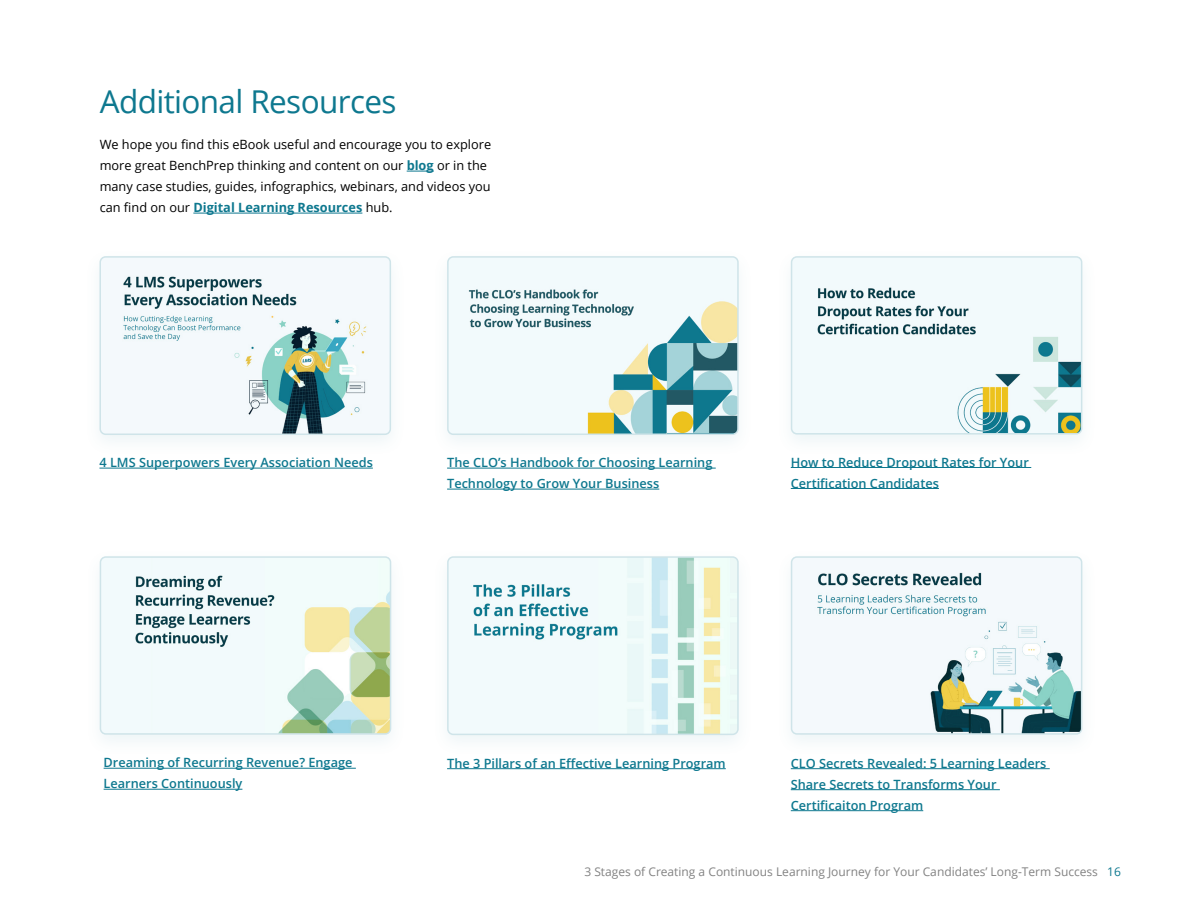
<style>
.page{position:relative;width:1188px;height:918px;background:#fff}
.page>*{position:absolute;margin:0;border:0;box-sizing:border-box;transform-origin:0 0}
.t1{font:31.5px "Open Sans";letter-spacing:-.02em;color:#0e788f}
.t2{font:600 12.75px/21px "Open Sans";color:#0e788f}
.t3{font:12.75px/21px "Open Sans";color:#000}
.t4{font:12px "Open Sans";color:#828282}
.s1{font-weight:700;color:#0e788f}
.s2{color:#0e788f}
</style>
<div class="page">
<img style="left:450px;top:259px;width:286px;height:173px">
<div style="left:447px;top:256px;width:292px;height:179px;border:2px solid #cfe4e9;border-radius:5px"></div>
<img style="left:102px;top:259px;width:288px;height:175px">
<div style="left:99px;top:256px;width:292px;height:179px;border:2px solid #cfe4e9;border-radius:5px"></div>
<img style="left:448px;top:559px;width:288px;height:175px">
<div style="left:447px;top:556px;width:292px;height:179px;border:2px solid #cfe4e9;border-radius:5px"></div>
<img style="left:794px;top:259px;width:288px;height:175px">
<div style="left:791px;top:256px;width:291px;height:179px;border:2px solid #cfe4e9;border-radius:5px"></div>
<img style="left:794px;top:559px;width:288px;height:175px">
<div style="left:791px;top:556px;width:291px;height:179px;border:2px solid #cfe4e9;border-radius:5px"></div>
<img style="left:101px;top:559px;width:290px;height:175px">
<div style="left:100px;top:556px;width:291px;height:179px;border:2px solid #cfe4e9;border-radius:5px"></div>
<svg style="left:407px;top:171px;width:27px;height:1px"></svg>
<hr style="left:193px;top:213px;width:169px;height:1px;background:#0e788f">
<hr style="left:447px;top:468px;width:269px;height:1px;background:#0e788f">
<hr style="left:447px;top:489px;width:212px;height:1px;background:#0e788f">
<hr style="left:99px;top:468px;width:274px;height:1px;background:#0e788f">
<hr style="left:447px;top:768px;width:279px;height:1px;background:#0e788f">
<hr style="left:791px;top:467px;width:240px;height:1px;background:#0e788f">
<hr style="left:791px;top:488px;width:148px;height:1px;background:#0e788f">
<hr style="left:791px;top:768px;width:259px;height:1px;background:#0e788f">
<hr style="left:791px;top:789px;width:209px;height:1px;background:#0e788f">
<hr style="left:791px;top:810px;width:132px;height:1px;background:#0e788f">
<hr style="left:104px;top:768px;width:252px;height:1px;background:#0e788f">
<hr style="left:104px;top:789px;width:138px;height:1px;background:#0e788f">
<h1 class="t1" style="left:100px;top:80px;width:298px">Additional Resources</h1>
<p class="t3" style="left:100px;top:134px;width:393px">We hope you find this eBook useful and encourage you to explore more great BenchPrep thinking and content on our <span class="s1">blog</span> or in the many case studies, guides, infographics, webinars, and videos you can find on our <span class="s1">Digital Learning Resources</span> hub.</p>
<p class="t2" style="left:99px;top:452px;width:275px">4 LMS Superpowers Every Association Needs</p>
<p class="t2" style="left:447px;top:452px;width:267px">The CLO’s Handbook for Choosing Learning<br>Technology to Grow Your Business</p>
<p class="t2" style="left:791px;top:451px;width:240px">How to Reduce Dropout Rates for Your<br>Certification Candidates</p>
<p class="t2" style="left:104px;top:752px;width:250px">Dreaming of Recurring Revenue? Engage<br>Learners Continuously</p>
<p class="t2" style="left:447px;top:752px;width:280px">The 3 Pillars of an Effective Learning Program</p>
<p class="t2" style="left:791px;top:752px;width:257px">CLO Secrets Revealed: 5 Learning Leaders<br>Share Secrets to Transforms Your<br>Certificaiton Program</p>
<p class="t4" style="left:584px;top:864px;width:538px">3 Stages of Creating a Continuous Learning Journey for Your Candidates’ Long-Term Success <span class="s2">16</span></p>
</div>
